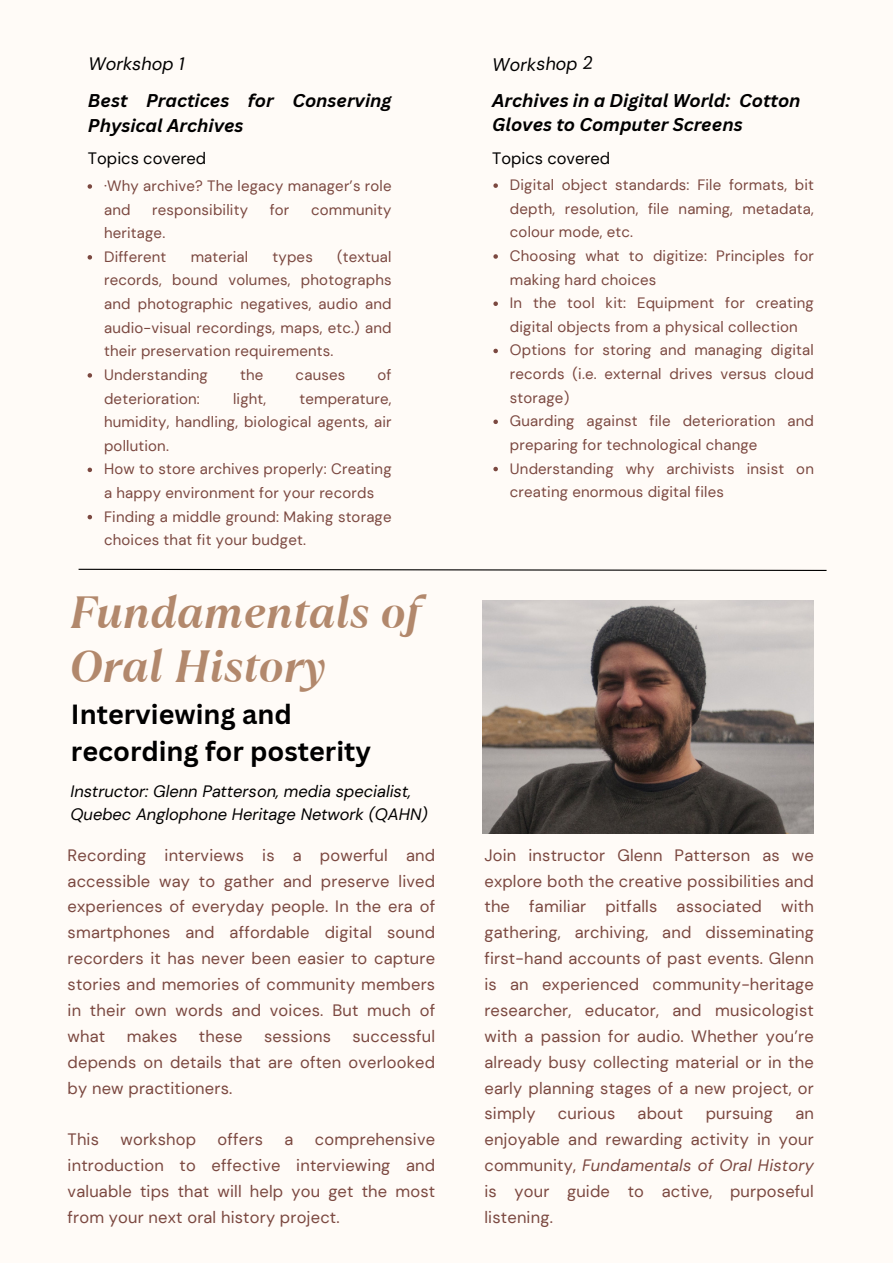
<style>
.page{position:relative;width:893px;height:1264px;background:#fff}
.page>*{position:absolute;margin:0;border:0;box-sizing:border-box;transform-origin:0 0}
.t1{font:italic 700 45px "TT Ramillas";color:#b2886c}
.t2{font:700 27px/37px "Canva Sans";color:#000}
.t3{font:italic 700 18px/24.8px "Canva Sans";color:#000}
.t4{font:italic 18px "DM Sans";color:#000}
.t5{font:16.5px/25.8px "DM Sans";letter-spacing:.01em;color:#7b4840;text-align:justify}
.t6{font:italic 16.5px/22.5px "DM Sans";color:#000}
.t7{font:16.5px "DM Sans";color:#000}
.t8{font:15px/23.5px "DM Sans";letter-spacing:.01em;color:#7b4840}
.s1{font-style:italic}
</style>
<div class="page">
<div style="left:0;top:0;width:892px;height:1262px;background:#fffbf7"></div>
<svg style="left:78px;top:568px;width:749px;height:3px"></svg>
<img style="left:482px;top:601px;width:330px;height:232px">
<svg style="left:493px;top:183px;width:5px;height:5px"></svg>
<svg style="left:493px;top:254px;width:5px;height:5px"></svg>
<svg style="left:493px;top:301px;width:5px;height:5px"></svg>
<svg style="left:493px;top:349px;width:5px;height:4px"></svg>
<svg style="left:493px;top:419px;width:5px;height:5px"></svg>
<svg style="left:493px;top:467px;width:5px;height:4px"></svg>
<svg style="left:88px;top:184px;width:4px;height:5px"></svg>
<svg style="left:88px;top:255px;width:4px;height:4px"></svg>
<svg style="left:88px;top:373px;width:4px;height:4px"></svg>
<svg style="left:88px;top:467px;width:4px;height:5px"></svg>
<svg style="left:88px;top:515px;width:4px;height:4px"></svg>
<p class="t4" style="left:88px;top:52px;width:97px">Workshop 1</p>
<p class="t3" style="left:88px;top:88px;width:305px">Best Practices for Conserving<br>Physical Archives</p>
<p class="t7" style="left:88px;top:148px;width:120px">Topics covered</p>
<p class="t8" style="left:104px;top:174px;width:289px">·Why archive? The legacy manager’s role and</p>
<p class="t8" style="left:152px;top:198px;width:97px">responsibility</p>
<p class="t8" style="left:270px;top:198px;width:21px">for</p>
<p class="t8" style="left:311px;top:198px;width:82px">community</p>
<p class="t8" style="left:104px;top:221px;width:63px">heritage.</p>
<p class="t8" style="left:104px;top:245px;width:64px">Different</p>
<p class="t8" style="left:191px;top:245px;width:59px">material</p>
<p class="t8" style="left:272px;top:245px;width:42px">types</p>
<p class="t8" style="left:104px;top:245px;width:289px;text-align:justify;text-indent:233px">(textual records, bound volumes, photographs and photographic negatives, audio and audio-visual recordings, maps, etc.) and their preservation requirements.</p>
<p class="t8" style="left:104px;top:363px;width:105px">Understanding</p>
<p class="t8" style="left:240px;top:363px;width:25px">the</p>
<p class="t8" style="left:295px;top:363px;width:51px">causes</p>
<p class="t8" style="left:377px;top:363px;width:16px">of</p>
<p class="t8" style="left:104px;top:386px;width:97px">deterioration:</p>
<p class="t8" style="left:233px;top:386px;width:35px">light,</p>
<p class="t8" style="left:104px;top:386px;width:289px;text-align:justify;text-indent:195px">temperature, humidity, handling, biological agents, air pollution.</p>
<p class="t8" style="left:104px;top:457px;width:289px">How to store archives properly: Creating a happy environment for your records</p>
<p class="t8" style="left:104px;top:504px;width:289px">Finding a middle ground: Making storage choices that fit your budget.</p>
<p class="t1" style="left:70px;top:581px;width:352px">Fundamentals of</p>
<p class="t1" style="left:70px;top:635px;width:258px">Oral History</p>
<p class="t2" style="left:71px;top:694px;width:301px">Interviewing and recording for posterity</p>
<p class="t6" style="left:71px;top:780px;width:358px">Instructor: Glenn Patterson, media specialist,<br>Quebec Anglophone Heritage Network (QAHN)</p>
<p class="t5" style="left:68px;top:842px;width:369px">Recording interviews is a powerful and accessible way to gather and preserve lived experiences of everyday people. In the era of smartphones and affordable digital sound recorders it has never been easier to capture stories and memories of community members in their own words and voices. But much of what</p>
<p class="t5" style="left:68px;top:1023px;width:369px;text-indent:285px">successful depends on details that are often overlooked by new practitioners.</p>
<p class="t5" style="left:68px;top:1126px;width:33px">This</p>
<p class="t5" style="left:120px;top:1126px;width:77px">workshop</p>
<p class="t5" style="left:217px;top:1126px;width:47px">offers</p>
<p class="t5" style="left:284px;top:1126px;width:10px">a</p>
<p class="t5" style="left:127px;top:1023px;width:52px">makes</p>
<p class="t5" style="left:199px;top:1023px;width:45px">these</p>
<p class="t5" style="left:264px;top:1023px;width:68px">sessions</p>
<p class="t5" style="left:68px;top:1126px;width:369px;text-indent:247px">comprehensive introduction to effective interviewing and valuable tips that will help you get the most from your next oral history project.</p>
<p class="t4" style="left:492px;top:53px;width:102px;rotate:-1deg">Workshop 2</p>
<p class="t3" style="left:492px;top:87px;width:310px">Archives in a Digital World: Cotton<br>Gloves to Computer Screens</p>
<p class="t7" style="left:492px;top:147px;width:120px">Topics covered</p>
<p class="t8" style="left:510px;top:173px;width:305px;text-align:justify">Digital object standards: File formats, bit depth, resolution, file naming, metadata, colour mode, etc.</p>
<p class="t8" style="left:510px;top:244px;width:305px">Choosing what to digitize: Principles for making hard choices</p>
<p class="t8" style="left:510px;top:291px;width:305px">In the tool kit: Equipment for creating digital objects from a physical collection</p>
<p class="t8" style="left:510px;top:338px;width:305px;text-align:justify">Options for storing and managing digital records (i.e. external drives versus cloud storage)</p>
<p class="t8" style="left:510px;top:409px;width:305px">Guarding against file deterioration and preparing for technological change</p>
<p class="t8" style="left:510px;top:456px;width:305px">Understanding why archivists insist on creating enormous digital files</p>
<p class="t5" style="left:484px;top:842px;width:331px">Join instructor Glenn Patterson as we explore both the creative possibilities and the familiar pitfalls associated with gathering, archiving, and disseminating first-hand accounts of past events. Glenn is an experienced community-heritage researcher, educator, and musicologist with a passion for audio. Whether you’re already busy collecting material or in the early planning stages of a new project, or simply</p>
<p class="t5" style="left:558px;top:1100px;width:59px">curious</p>
<p class="t5" style="left:637px;top:1100px;width:47px">about</p>
<p class="t5" style="left:705px;top:1100px;width:69px">pursuing</p>
<p class="t5" style="left:484px;top:1100px;width:331px;text-indent:311px">an enjoyable and rewarding activity in your community, <span class="s1">Fundamentals of Oral History </span>is your guide to active, purposeful listening.</p>
</div>
